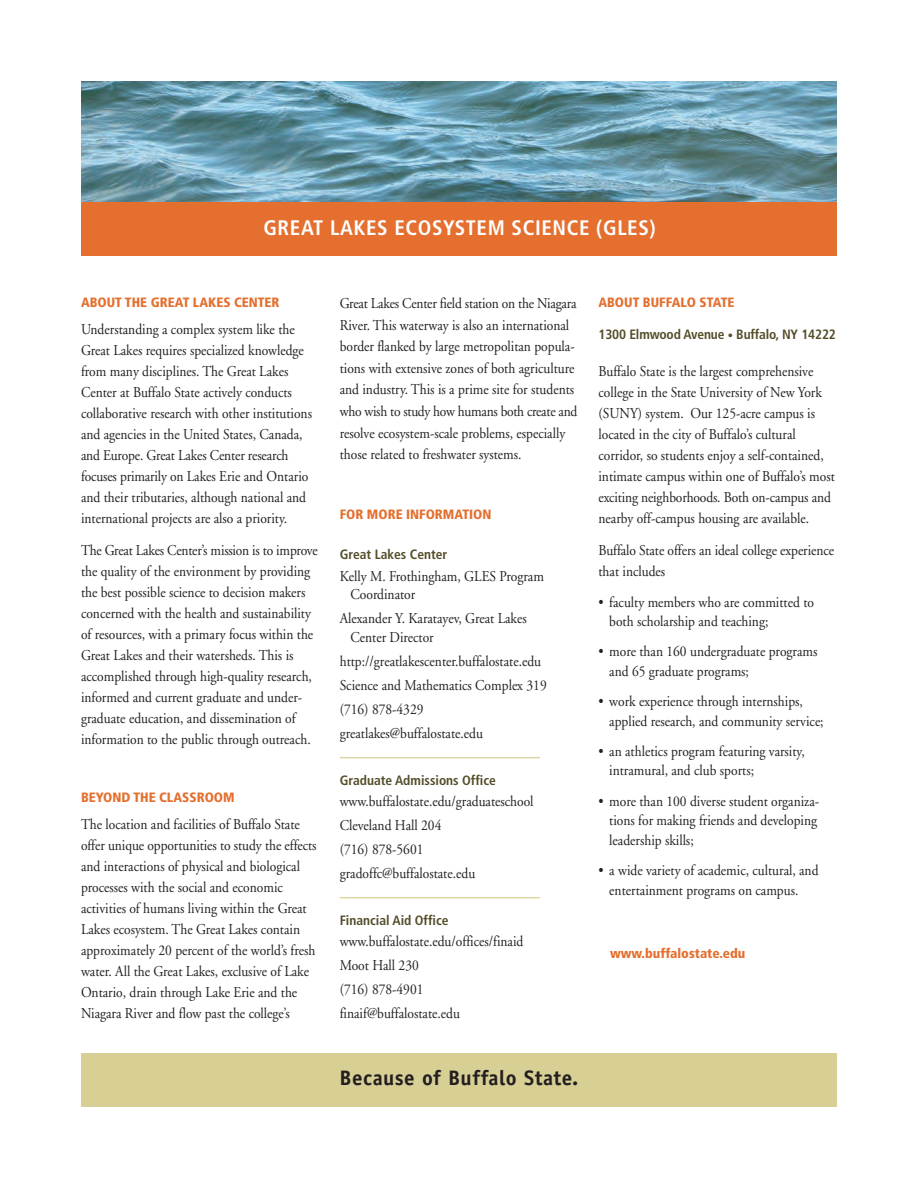
<style>
.page{position:relative;width:918px;height:1188px;background:#fff}
.page>*{position:absolute;margin:0;border:0;box-sizing:border-box;transform-origin:0 0}
.t1{font:700 condensed 21px "Frutiger";letter-spacing:.03em;color:#fff}
.t2{font:700 21px "Officina Sans";letter-spacing:.025em;color:#231f20}
.t3{font:15px/21px "Adobe Garamond";color:#231f20;scale:.9 1}
.t4{font:900 condensed 13.5px "Frutiger";color:#e46f2e}
.t5{font:700 condensed 13.5px "Frutiger";color:#544d29}
.s1{font-size:10.5px}
</style>
<div class="page">
<div style="left:81px;top:1053px;width:756px;height:54px;background:#d8cf95"></div>
<img style="left:81px;top:81px;width:756px;height:121px">
<div style="left:81px;top:202px;width:756px;height:54px;background:#e46f2e"></div>
<hr style="left:340px;top:757px;width:200px;height:1px;background:#d0c67f">
<hr style="left:340px;top:897px;width:200px;height:1px;background:#d0c67f">
<h1 class="t1" style="left:263px;top:219px;width:394px">GREAT LAKES ECOSYSTEM SCIENCE (GLES)</h1>
<p class="t4" style="left:81px;top:297px;width:200px">ABOUT THE GREAT LAKES CENTER</p>
<p class="t3" style="left:81px;top:320px;width:258px">Understanding a complex system like the Great Lakes requires specialized knowledge from many disciplines. The Great Lakes Center at Buffalo State actively conducts collaborative research with other institutions and agencies in the United States, Canada, and Europe. Great Lakes Center research focuses primarily on Lakes Erie and Ontario and their tributaries, although national and international projects are also a priority.</p>
<p class="t3" style="left:81px;top:541px;width:265px">The Great Lakes Center’s mission is to improve the quality of the environment by providing the best possible science to decision makers concerned with the health and sustainability of resources, with a primary focus within the Great Lakes and their watersheds. This is accomplished through high-quality research, informed and current graduate and under&shy;graduate education, and dissemination of information to the public through outreach.</p>
<p class="t4" style="left:81px;top:792px;width:155px">BEYOND THE CLASSROOM</p>
<p class="t3" style="left:81px;top:815px;width:263px">The location and facilities of Buffalo State offer unique opportunities to study the effects and interactions of physical and biological processes with the social and economic activities of humans living within the Great Lakes ecosystem. The Great Lakes contain approximately 20 percent of the world’s fresh water. All the Great Lakes, exclusive of Lake Ontario, drain through Lake Erie and the Niagara River and flow past the college’s</p>
<p class="t3" style="left:340px;top:294px;width:266px;line-height:21.6px">Great Lakes Center field station on the Niagara River. This waterway is also an international border flanked by large metropolitan popula&shy;tions with extensive zones of both agriculture and industry. This is a prime site for students who wish to study how humans both create and resolve ecosystem-scale problems, especially those related to freshwater systems.</p>
<p class="t4" style="left:340px;top:509px;width:153px">FOR MORE INFORMATION</p>
<p class="t5" style="left:340px;top:549px;width:109px">Great Lakes Center</p>
<p class="t3" style="left:351px;top:568px;width:217px;line-height:18.6px;text-indent:-11px">Kelly M. Frothingham, GLES Program<br>Coordinator</p>
<p class="t3" style="left:351px;top:611px;width:197px;line-height:18.6px;text-indent:-11px">Alexander Y. Karatayev, Great Lakes<br>Center Director</p>
<p class="t3" style="left:340px;top:651px;width:232px;line-height:24px">http://greatlakescenter.buffalostate.edu<br>Science and Mathematics Complex 319 (716) 878-4329 greatlakes@buffalostate.edu</p>
<p class="t5" style="left:340px;top:775px;width:158px">Graduate Admissions Office</p>
<p class="t3" style="left:340px;top:791px;width:217px;line-height:24px">www.buffalostate.edu/graduateschool<br>Cleveland Hall 204<br>(716) 878-5601 gradoffc@buffalostate.edu</p>
<p class="t5" style="left:340px;top:915px;width:110px">Financial Aid Office</p>
<p class="t3" style="left:340px;top:931px;width:206px;line-height:24px">www.buffalostate.edu/offices/finaid<br>Moot Hall 230<br>(716) 878-4901 finaif@buffalostate.edu</p>
<h1 class="t2" style="left:340px;top:1070px;width:240px">Because of Buffalo State.</h1>
<p class="t4" style="left:598px;top:297px;width:138px">ABOUT BUFFALO STATE</p>
<p class="t5" style="left:598px;top:329px;width:239px">1300 Elmwood Avenue <span class="s1">•</span> Buffalo, NY 14222</p>
<p class="t3" style="left:598px;top:362px;width:264px">Buffalo State is the largest comprehensive college in the State University of New York (SUNY) system. Our 125-acre campus is located in the city of Buffalo’s cultural corridor, so students enjoy a self-contained, intimate campus within one of Buffalo’s most exciting neighborhoods. Both on-campus and nearby off-campus housing are available.</p>
<p class="t3" style="left:598px;top:541px;width:263px">Buffalo State offers an ideal college experience that includes</p>
<p class="t3" style="left:609px;top:593px;width:229px;line-height:19.5px;text-indent:-11px">• faculty members who are committed to both scholarship and teaching;</p>
<p class="t3" style="left:609px;top:643px;width:233px;line-height:19.5px;text-indent:-11px">• more than 160 undergraduate programs and 65 graduate programs;</p>
<p class="t3" style="left:609px;top:693px;width:240px;line-height:19.5px;text-indent:-11px">• work experience through internships, applied research, and community service;</p>
<p class="t3" style="left:609px;top:743px;width:219px;line-height:19.5px;text-indent:-11px">• an athletics program featuring varsity, intramural, and club sports;</p>
<p class="t3" style="left:609px;top:793px;width:235px;line-height:19.5px;text-indent:-11px">• more than 100 diverse student organiza&shy;tions for making friends and developing leadership skills;</p>
<p class="t3" style="left:609px;top:862px;width:234px;line-height:19.5px;text-indent:-11px">• a wide variety of academic, cultural, and entertainment programs on campus.</p>
<p class="t4" style="left:610px;top:948px;width:137px">www.buffalostate.edu</p>
</div>
